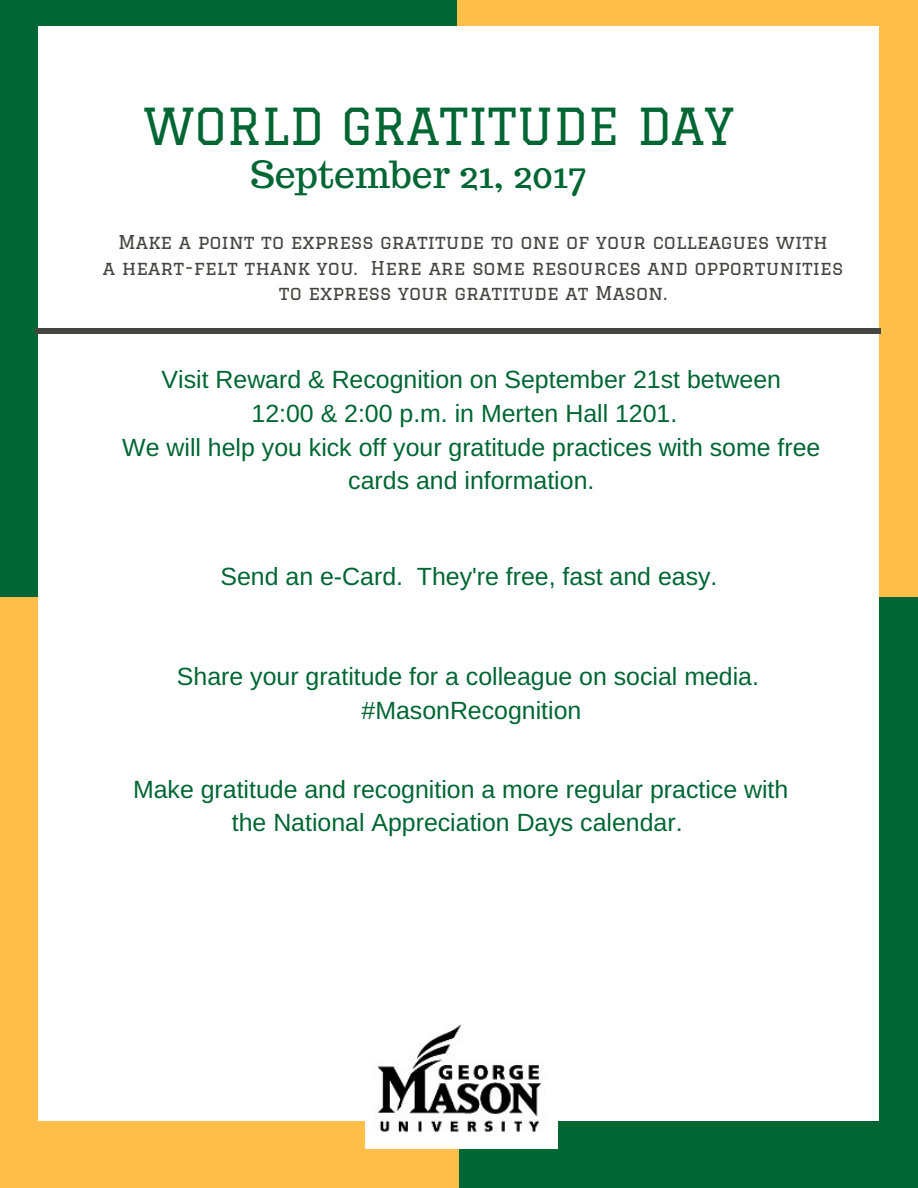
<style>
.page{position:relative;width:918px;height:1188px;background:#ffbd4a}
.page>*{position:absolute;margin:0;border:0;box-sizing:border-box;transform-origin:0 0}
.t1{font:49.8px "Graduate";color:#063}
.t2{font:37.35px "Trocchi";color:#063}
.t3{font:24.9px/33.8px "Arimo";color:#063;text-align:center}
.t4{font:18.75px/25.8px "Graduate";color:#444440;text-align:center}
</style>
<div class="page">
<div style="left:459px;top:597px;width:459px;height:591px;background:#063"></div>
<div style="left:0;top:0;width:457px;height:597px;background:#063"></div>
<div style="left:38px;top:26px;width:841px;height:1094px;background:#fff"></div>
<div style="left:35px;top:328px;width:846px;height:6px;background:#444440"></div>
<img style="left:366px;top:1024px;width:192px;height:125px">
<h1 class="t1" style="left:143px;top:98px;width:592px">WORLD GRATITUDE DAY</h1>
<h2 class="t2" style="left:250px;top:150px;width:338px">September 21, 2017</h2>
<p class="t4" style="left:103px;top:229px;width:742px">Make a point to express gratitude to one of your colleagues with<br>a heart-felt thank you. Here are some resources and opportunities to express your gratitude at Mason.</p>
<p class="t3" style="left:122px;top:363px;width:700px">Visit Reward &amp; Recognition on September 21st between<br>12:00 &amp; 2:00 p.m. in Merten Hall 1201.<br>We will help you kick off your gratitude practices with some free cards and information.</p>
<p class="t3" style="left:221px;top:559px;width:498px">Send an e-Card. They're free, fast and easy.</p>
<p class="t3" style="left:177px;top:660px;width:584px">Share your gratitude for a colleague on social media. #MasonRecognition</p>
<p class="t3" style="left:133px;top:772px;width:657px">Make gratitude and recognition a more regular practice with the National Appreciation Days calendar.</p>
</div>
